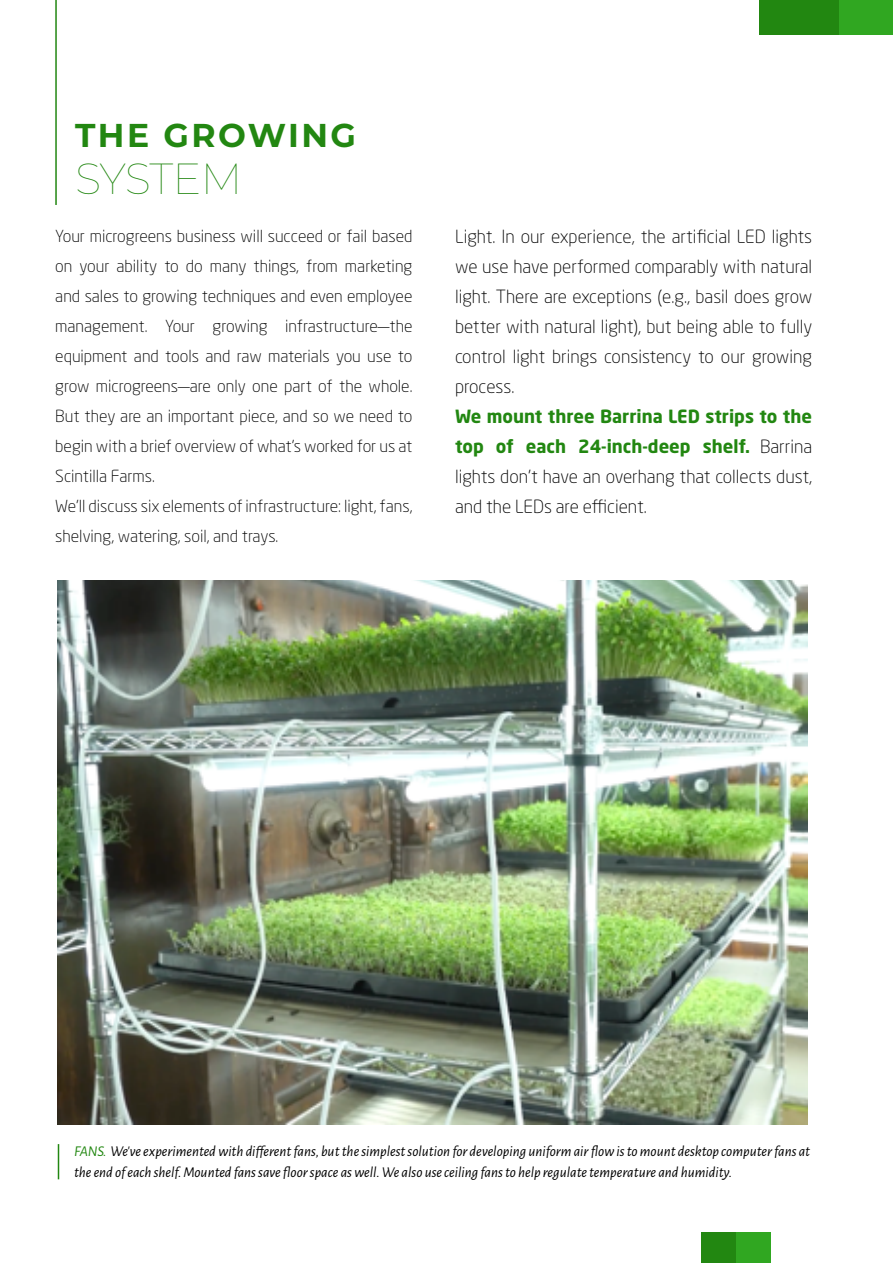
<style>
.page{position:relative;width:893px;height:1263px;background:#fff}
.page>*{position:absolute;margin:0;border:0;box-sizing:border-box;transform-origin:0 0}
.t1{font:100 43.5px "Montserrat";letter-spacing:-.03em;color:#228711}
.t2{font:700 33px "Montserrat";letter-spacing:.075em;color:#228711}
.t3{font:300 18px/30px "Neo Sans Std";color:#000;text-align:justify}
.t4{font:300 16.5px/30px "Neo Sans Std";color:#000}
.t5{font:italic 15px/21px "Alegreya Sans";color:#000}
.s1{font-weight:700;color:#228711}
.s2{color:#228711}
</style>
<div class="page">
<hr style="left:55px;top:0;width:2px;height:205px;background:#228711">
<img style="left:58px;top:580px;width:750px;height:545px">
<div style="left:702px;top:1233px;width:34px;height:30px;background:#228711"></div>
<div style="left:736px;top:1233px;width:34px;height:30px;background:#30a721"></div>
<div style="left:759px;top:0;width:80px;height:34px;background:#228711"></div>
<div style="left:839px;top:0;width:54px;height:34px;background:#30a721"></div>
<hr style="left:58px;top:1144px;width:1px;height:35px;background:#228711">
<h2 class="t2" style="left:75px;top:112px;width:282px">THE GROWING</h2>
<h1 class="t1" style="left:75px;top:150px;width:169px">SYSTEM</h1>
<p class="t4" style="left:55px;top:221px;width:359px">Your microgreens business will succeed or fail based on your ability to do many things, from marketing and sales to growing techniques and even employee management. Your growing infrastructure—the equipment and tools and raw materials you use to grow microgreens—are only one part of the whole.<br>But they are an important piece, and so we need to begin with a brief overview of what’s worked for us at Scintilla Farms.<br>We’ll discuss six elements of infrastructure: light, fans, shelving, watering, soil, and trays.</p>
<p class="t3" style="left:455px;top:222px;width:359px">Light. In our experience, the artificial LED lights we use have performed comparably with natural light. There are exceptions (e.g., basil does grow better with natural light), but being able to fully control light brings consistency to our growing process.</p>
<p class="t3" style="left:455px;top:402px;width:359px"><span class="s1">We mount three Barrina LED strips to the top of each 24-inch-deep shelf.</span> Barrina lights don’t have an overhang that collects dust, and the LEDs are efficient.</p>
<p class="t5" style="left:74px;top:1140px;width:738px"><span class="s2">FANS.</span> We’ve experimented with different fans, but the simplest solution for developing uniform air flow is to mount desktop computer fans at the end of each shelf. Mounted fans save floor space as well. We also use ceiling fans to help regulate temperature and humidity.</p>
</div>
